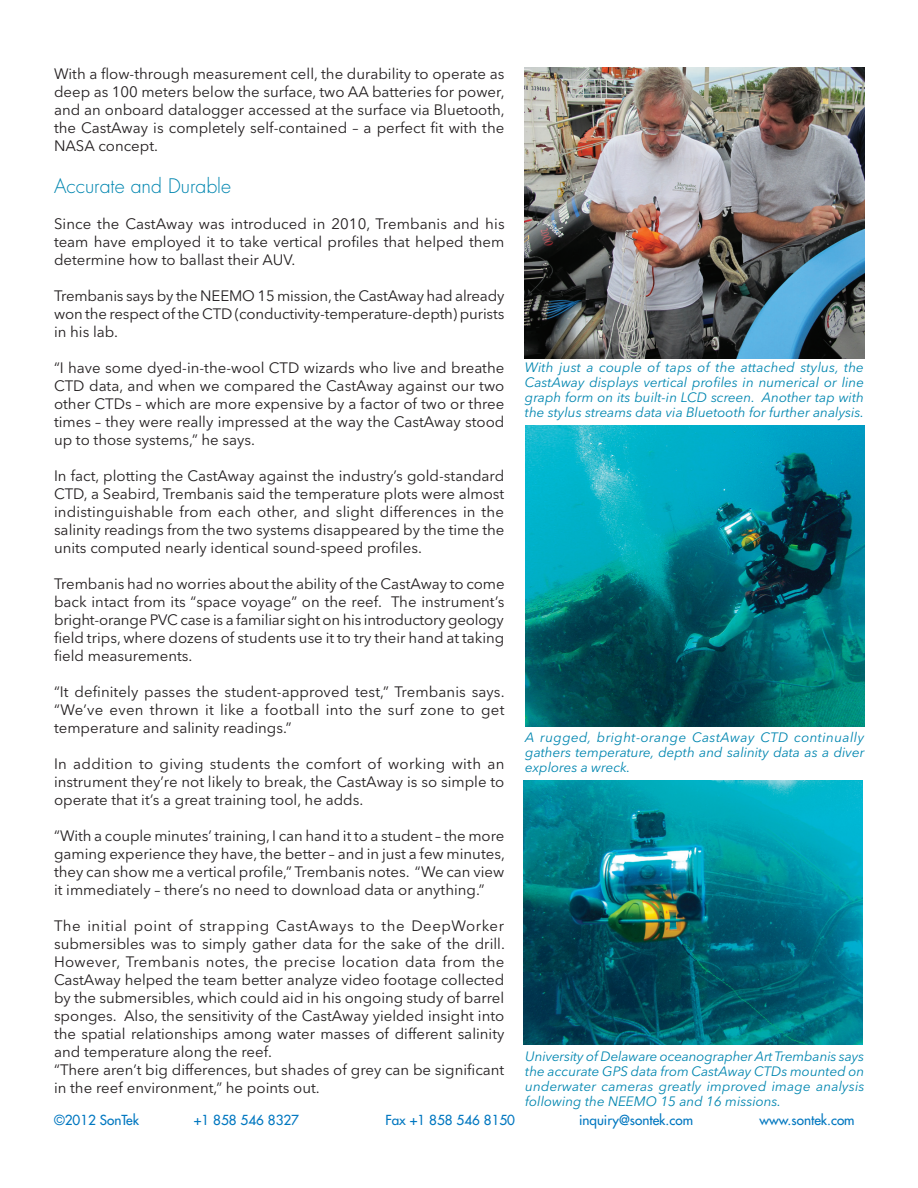
<style>
.page{position:relative;width:918px;height:1188px;background:#fff}
.page>*{position:absolute;margin:0;border:0;box-sizing:border-box;transform-origin:0 0}
.t1{font:300 19.5px "Futura";color:#0086b0}
.t2{font:15px/18px "Avenir Next LT Pro";color:#231f20;text-align:justify}
.t3{font:italic 13.5px/15px "Avenir Next LT Pro";color:#0086b0;text-align:justify}
.t4{font:13.5px "Futura";color:#0077c0}
</style>
<div class="page">
<img style="left:525px;top:426px;width:339px;height:301px">
<img style="left:524px;top:780px;width:338px;height:265px">
<img style="left:525px;top:67px;width:339px;height:292px">
<p class="t2" style="left:54px;top:65px;width:452px">With a flow-through measurement cell, the durability to operate as deep as 100 meters below the surface, two AA batteries for power, and an onboard datalogger accessed at the surface via Bluetooth, the CastAway is completely self-contained – a perfect fit with the NASA concept.</p>
<h1 class="t1" style="left:54px;top:174px;width:179px">Accurate and Durable</h1>
<p class="t2" style="left:54px;top:215px;width:452px">Since the CastAway was introduced in 2010, Trembanis and his team have employed it to take vertical profiles that helped them determine how to ballast their AUV.</p>
<p class="t2" style="left:54px;top:287px;width:452px">Trembanis says by the NEEMO 15 mission, the CastAway had already won the respect of the CTD (conductivity-temperature-depth) purists in his lab.</p>
<p class="t2" style="left:54px;top:359px;width:452px">“I have some dyed-in-the-wool CTD wizards who live and breathe CTD data, and when we compared the CastAway against our two other CTDs – which are more expensive by a factor of two or three times – they were really impressed at the way the CastAway stood up to those systems,” he says.</p>
<p class="t2" style="left:54px;top:467px;width:452px">In fact, plotting the CastAway against the industry’s gold-standard CTD, a Seabird, Trembanis said the temperature plots were almost indistinguishable from each other, and slight differences in the salinity readings from the two systems disappeared by the time the units computed nearly identical sound-speed profiles.</p>
<p class="t2" style="left:54px;top:575px;width:452px">Trembanis had no worries about the ability of the CastAway to come back intact from its “space voyage” on the reef. The instrument’s bright-orange PVC case is a familiar sight on his introductory geology field trips, where dozens of students use it to try their hand at taking field measurements.</p>
<p class="t2" style="left:54px;top:683px;width:452px">“It definitely passes the student-approved test,” Trembanis says. “We’ve even thrown it like a football into the surf zone to get temperature and salinity readings.”</p>
<p class="t2" style="left:54px;top:755px;width:452px">In addition to giving students the comfort of working with an instrument they’re not likely to break, the CastAway is so simple to operate that it’s a great training tool, he adds.</p>
<p class="t2" style="left:54px;top:827px;width:452px">“With a couple minutes’ training, I can hand it to a student – the more gaming experience they have, the better – and in just a few minutes, they can show me a vertical profile,” Trembanis notes. “We can view it immediately – there’s no need to download data or anything.”</p>
<p class="t2" style="left:54px;top:917px;width:452px;text-align:left">The initial point of strapping CastAways to the DeepWorker submersibles was to simply gather data for the sake of the drill.<br>However, Trembanis notes, the precise location data from the CastAway helped the team better analyze video footage collected by the submersibles, which could aid in his ongoing study of barrel sponges. Also, the sensitivity of the CastAway yielded insight into the spatial relationships among water masses of different salinity and temperature along the reef.<br>“There aren’t big differences, but shades of grey can be significant in the reef environment,” he points out.</p>
<p class="t3" style="left:525px;top:360px;width:341px">With just a couple of taps of the attached stylus, the CastAway displays vertical profiles in numerical or line graph form on its built-in LCD screen. Another tap with the stylus streams data via Bluetooth for further analysis.</p>
<p class="t3" style="left:525px;top:730px;width:341px">A rugged, bright-orange CastAway CTD continually gathers temperature, depth and salinity data as a diver explores a wreck.</p>
<p class="t3" style="left:525px;top:1049px;width:341px">University of Delaware oceanographer Art Trembanis says the accurate GPS data from CastAway CTDs mounted on underwater cameras greatly improved image analysis following the NEEMO 15 and 16 missions.</p>
<p class="t4" style="left:54px;top:1111px;width:87px">©2012 SonTek</p>
<p class="t4" style="left:194px;top:1111px;width:107px">+1 858 546 8327</p>
<p class="t4" style="left:385px;top:1111px;width:131px">Fax +1 858 546 8150</p>
<p class="t4" style="left:579px;top:1111px;width:116px">inquiry@sontek.com</p>
<p class="t4" style="left:759px;top:1111px;width:97px">www.sontek.com</p>
</div>
